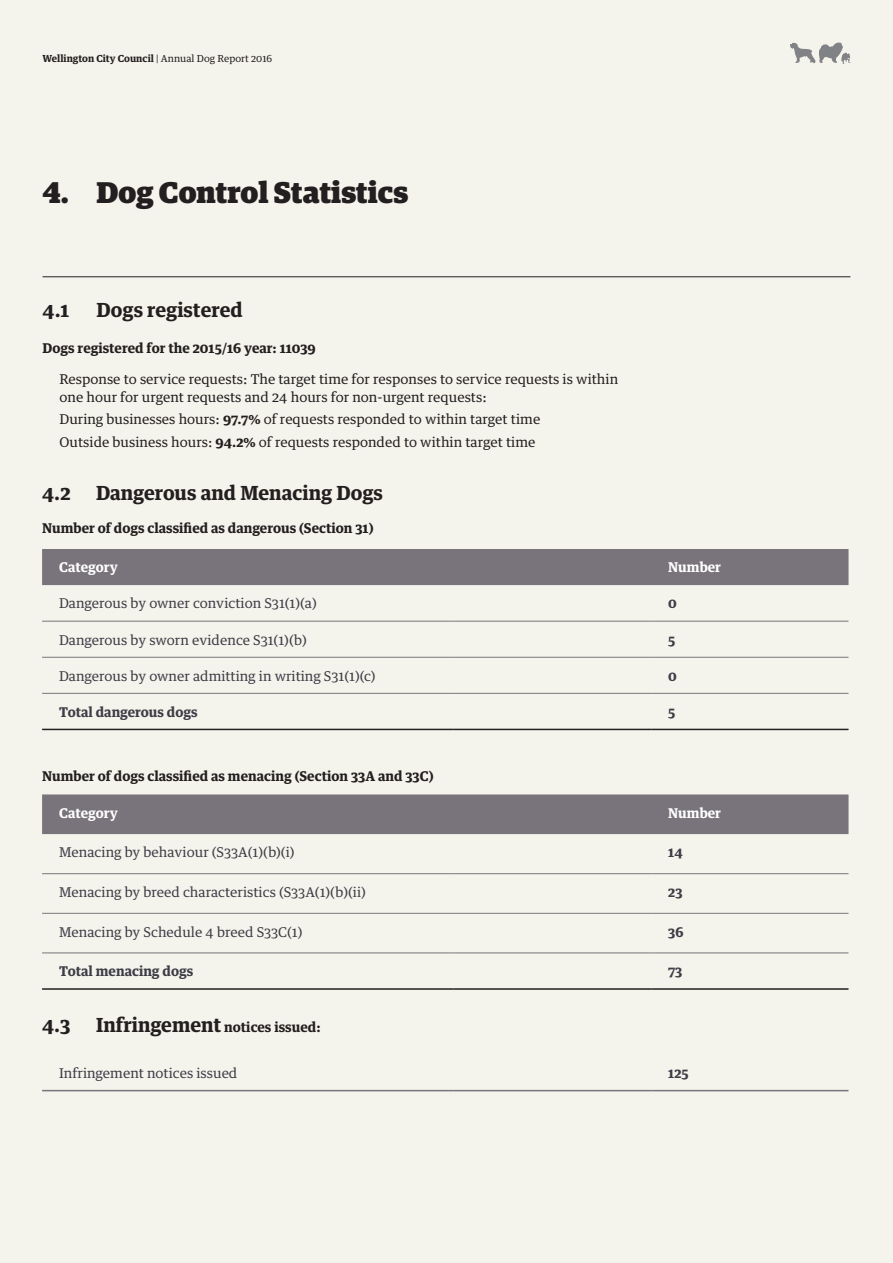
<style>
.page{position:relative;width:893px;height:1263px;background:#f5f4ec}
.page>*{position:absolute;margin:0;border:0;box-sizing:border-box;transform-origin:0 0}
._1__Main_Heading{font:900 30px "Guardian Egyp";color:#231f20}
.t1{font:700 19.5px "Guardian Text Egyp";color:#231f20}
.t2{font:13.5px/18px "Guardian Text Egyp";color:#231f20}
.t3{font:13.5px "Guardian Text Egyp";color:#3e3d47}
.t4{font:700 13.5px "Guardian Text Egyp";color:#231f20}
.t5{font:700 13.5px "Guardian Text Egyp";color:#3e3d47}
.t6{font:700 13.5px "Guardian Text Egyp";color:#fff}
._4__Body_Copy_8_12{font:700 9.75px "Guardian Text Egyp";color:#231f20}
.s1{font-weight:400}
.s2{font-weight:700}
.s3{font-size:19.5px}
</style>
<div class="page">
<svg style="left:790px;top:42px;width:60px;height:22px"></svg>
<hr style="left:43px;top:276px;width:807px;height:1px;background:#231f20">
<div style="left:42px;top:549px;width:806px;height:36px;background:#79747b"></div>
<hr style="left:42px;top:729px;width:412px;height:1px;background:#231f20">
<hr style="left:454px;top:729px;width:197px;height:1px;background:#231f20">
<hr style="left:651px;top:729px;width:197px;height:1px;background:#231f20">
<hr style="left:42px;top:621px;width:412px;height:1px;background:#79747b">
<hr style="left:454px;top:621px;width:197px;height:1px;background:#79747b">
<hr style="left:651px;top:621px;width:197px;height:1px;background:#79747b">
<hr style="left:42px;top:657px;width:412px;height:1px;background:#79747b">
<hr style="left:454px;top:657px;width:197px;height:1px;background:#79747b">
<hr style="left:651px;top:657px;width:197px;height:1px;background:#79747b">
<hr style="left:42px;top:693px;width:412px;height:1px;background:#79747b">
<hr style="left:454px;top:693px;width:197px;height:1px;background:#79747b">
<hr style="left:651px;top:693px;width:197px;height:1px;background:#79747b">
<div style="left:42px;top:794px;width:806px;height:40px;background:#79747b"></div>
<hr style="left:42px;top:988px;width:412px;height:2px;background:#231f20">
<hr style="left:454px;top:988px;width:197px;height:2px;background:#231f20">
<hr style="left:651px;top:988px;width:197px;height:2px;background:#231f20">
<hr style="left:42px;top:873px;width:412px;height:1px;background:#79747b">
<hr style="left:454px;top:873px;width:197px;height:1px;background:#79747b">
<hr style="left:651px;top:873px;width:197px;height:1px;background:#79747b">
<hr style="left:42px;top:913px;width:412px;height:1px;background:#79747b">
<hr style="left:454px;top:913px;width:197px;height:1px;background:#79747b">
<hr style="left:651px;top:913px;width:197px;height:1px;background:#79747b">
<hr style="left:42px;top:952px;width:412px;height:1px;background:#79747b">
<hr style="left:454px;top:952px;width:197px;height:1px;background:#79747b">
<hr style="left:651px;top:952px;width:197px;height:1px;background:#79747b">
<hr style="left:42px;top:1090px;width:412px;height:1px;background:#79747b">
<hr style="left:454px;top:1090px;width:197px;height:1px;background:#79747b">
<hr style="left:651px;top:1090px;width:197px;height:1px;background:#79747b">
<p class="_4__Body_Copy_8_12" style="left:43px;top:51px;width:231px">Wellington City Council <span class="s1">| Annual Dog Report 2016</span></p>
<p class="_1__Main_Heading" style="left:43px;top:169px;width:368px">4. Dog Control Statistics</p>
<p class="t1" style="left:43px;top:294px;width:28px">4.1</p>
<p class="t1" style="left:97px;top:294px;width:148px">Dogs registered</p>
<p class="t4" style="left:43px;top:337px;width:275px">Dogs registered for the 2015/16 year: 11039</p>
<p class="t2" style="left:60px;top:369px;width:560px">Response to service requests: The target time for responses to service requests is within one hour for urgent requests and 24 hours for non-urgent requests:</p>
<p class="t2" style="left:60px;top:409px;width:482px">During businesses hours: <span class="s2">97.7%</span> of requests responded to within target time</p>
<p class="t2" style="left:60px;top:431px;width:477px">Outside business hours: <span class="s2">94.2%</span> of requests responded to within target time</p>
<p class="t1" style="left:42px;top:477px;width:30px">4.2</p>
<p class="t1" style="left:96px;top:477px;width:288px">Dangerous and Menacing Dogs</p>
<p class="t4" style="left:42px;top:517px;width:333px">Number of dogs classified as dangerous (Section 31)</p>
<p class="t6" style="left:59px;top:556px;width:60px">Category</p>
<p class="t6" style="left:668px;top:556px;width:54px">Number</p>
<p class="t3" style="left:59px;top:592px;width:259px">Dangerous by owner conviction S31(1)(a)</p>
<p class="t5" style="left:668px;top:592px;width:10px">0</p>
<p class="t3" style="left:59px;top:628px;width:249px">Dangerous by sworn evidence S31(1)(b)</p>
<p class="t5" style="left:668px;top:628px;width:9px">5</p>
<p class="t3" style="left:59px;top:664px;width:318px">Dangerous by owner admitting in writing S31(1)(c)</p>
<p class="t5" style="left:668px;top:664px;width:10px">0</p>
<p class="t5" style="left:59px;top:701px;width:140px">Total dangerous dogs</p>
<p class="t5" style="left:668px;top:701px;width:9px">5</p>
<p class="t4" style="left:42px;top:765px;width:393px">Number of dogs classified as menacing (Section 33A and 33C)</p>
<p class="t6" style="left:59px;top:802px;width:60px">Category</p>
<p class="t6" style="left:668px;top:802px;width:54px">Number</p>
<p class="t3" style="left:59px;top:841px;width:237px">Menacing by behaviour (S33A(1)(b)(i)</p>
<p class="t5" style="left:668px;top:841px;width:16px">14</p>
<p class="t3" style="left:59px;top:881px;width:308px">Menacing by breed characteristics (S33A(1)(b)(ii)</p>
<p class="t5" style="left:668px;top:881px;width:16px">23</p>
<p class="t3" style="left:59px;top:920px;width:245px">Menacing by Schedule 4 breed S33C(1)</p>
<p class="t5" style="left:668px;top:920px;width:17px">36</p>
<p class="t5" style="left:59px;top:960px;width:136px">Total menacing dogs</p>
<p class="t5" style="left:668px;top:960px;width:16px">73</p>
<p class="t1" style="left:42px;top:1009px;width:30px">4.3</p>
<p class="t4" style="left:96px;top:1016px;width:226px"><span class="s3">Infringement</span> notices issued:</p>
<p class="t3" style="left:59px;top:1062px;width:180px">Infringement notices issued</p>
<p class="t5" style="left:668px;top:1062px;width:22px">125</p>
</div>
